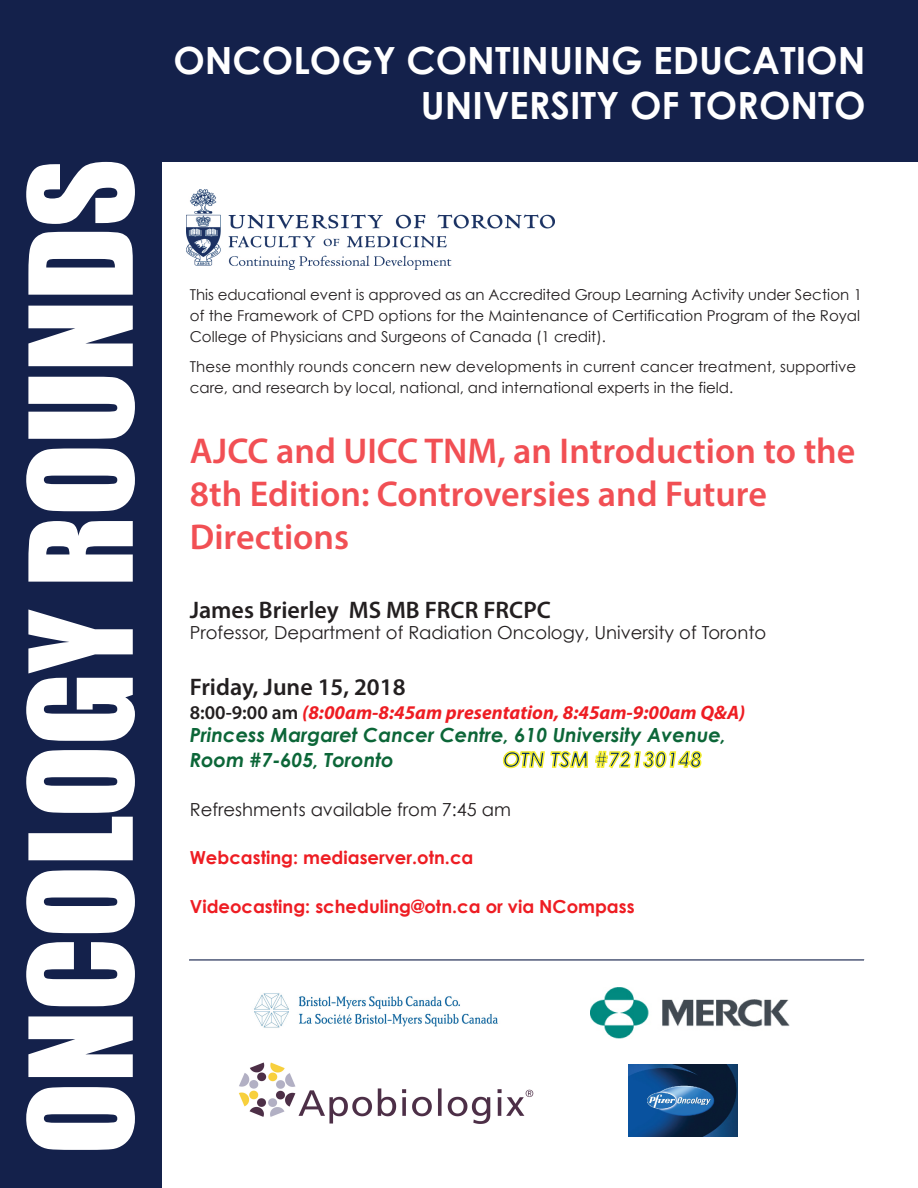
<style>
.page{position:relative;width:918px;height:1188px;background:#fff}
.page>*{position:absolute;margin:0;border:0;box-sizing:border-box;transform-origin:0 0}
.t1{font:132px "Impact";color:#fff}
.t2{font:700 37.5px/45px "Century Gothic";color:#fff;text-align:right}
.t3{font:600 36px/43.2px "Myriad Pro";color:rgb(238 29 35/.78)}
.t4{font:600 24px "Myriad Pro";color:#231f20}
.t5{font:italic 700 21px "Century Gothic";color:#002e64}
.t6{font:italic 700 19.5px/25.2px "Century Gothic";color:#0c6638}
.t7{font:italic 700 19.5px "Myriad Pro";color:#ee1d23}
.t8{font:18px "Century Gothic";color:#231f20}
.t9{font:700 18px "Century Gothic";color:#ee1d23}
.t10{font:15px/21px "Century Gothic";color:#231f20}
.s1{font-weight:600;font-style:normal;color:#231f20}
</style>
<div class="page">
<div style="left:0;top:0;width:918px;height:162px;background:#14214b"></div>
<div style="left:0;top:0;width:162px;height:1188px;background:#14214b"></div>
<svg style="left:502px;top:750px;width:200px;height:19px"></svg>
<hr style="left:189px;top:960px;width:675px;height:1px;background:#14214b">
<img style="left:187px;top:189px;width:368px;height:80px">
<img style="left:254px;top:993px;width:244px;height:35px">
<img style="left:591px;top:987px;width:198px;height:52px">
<img style="left:628px;top:1065px;width:109px;height:71px">
<img style="left:239px;top:1062px;width:295px;height:62px">
<h1 class="t1" style="left:-21px;top:1155px;width:997px;rotate:-90deg">ONCOLOGY ROUNDS</h1>
<h2 class="t2" style="left:173px;top:37px;width:694px">ONCOLOGY CONTINUING EDUCATION<br>UNIVERSITY OF TORONTO</h2>
<p class="t10" style="left:190px;top:284px;width:674px">This educational event is approved as an Accredited Group Learning Activity under Section 1 of the Framework of CPD options for the Maintenance of Certification Program of the Royal<br>College of Physicians and Surgeons of Canada (1 credit).</p>
<p class="t10" style="left:190px;top:356px;width:668px">These monthly rounds concern new developments in current cancer treatment, supportive care, and research by local, national, and international experts in the field.</p>
<h3 class="t3" style="left:190px;top:428px;width:667px">AJCC and UICC TNM, an Introduction to the<br>8th Edition: Controversies and Future<br>Directions</h3>
<h3 class="t4" style="left:190px;top:594px;width:363px">James Brierley MS MB FRCR FRCPC</h3>
<p class="t8" style="left:190px;top:622px;width:578px">Professor, Department of Radiation Oncology, University of Toronto</p>
<h3 class="t4" style="left:190px;top:672px;width:217px">Friday, June 15, 2018</h3>
<h3 class="t7" style="left:190px;top:699px;width:557px"><span class="s1">8:00-9:00 am</span> (8:00am-8:45am presentation, 8:45am-9:00am Q&amp;A)</h3>
<h3 class="t6" style="left:190px;top:722px;width:538px">Princess Margaret Cancer Centre, 610 University Avenue,<br>Room #7-605, Toronto</h3>
<h3 class="t5" style="left:503px;top:746px;width:201px">OTN TSM #72130148</h3>
<p class="t8" style="left:190px;top:798px;width:323px">Refreshments available from 7:45 am</p>
<p class="t9" style="left:190px;top:846px;width:285px">Webcasting: mediaserver.otn.ca</p>
<p class="t9" style="left:190px;top:895px;width:446px">Videocasting: scheduling@otn.ca or via NCompass</p>
</div>
